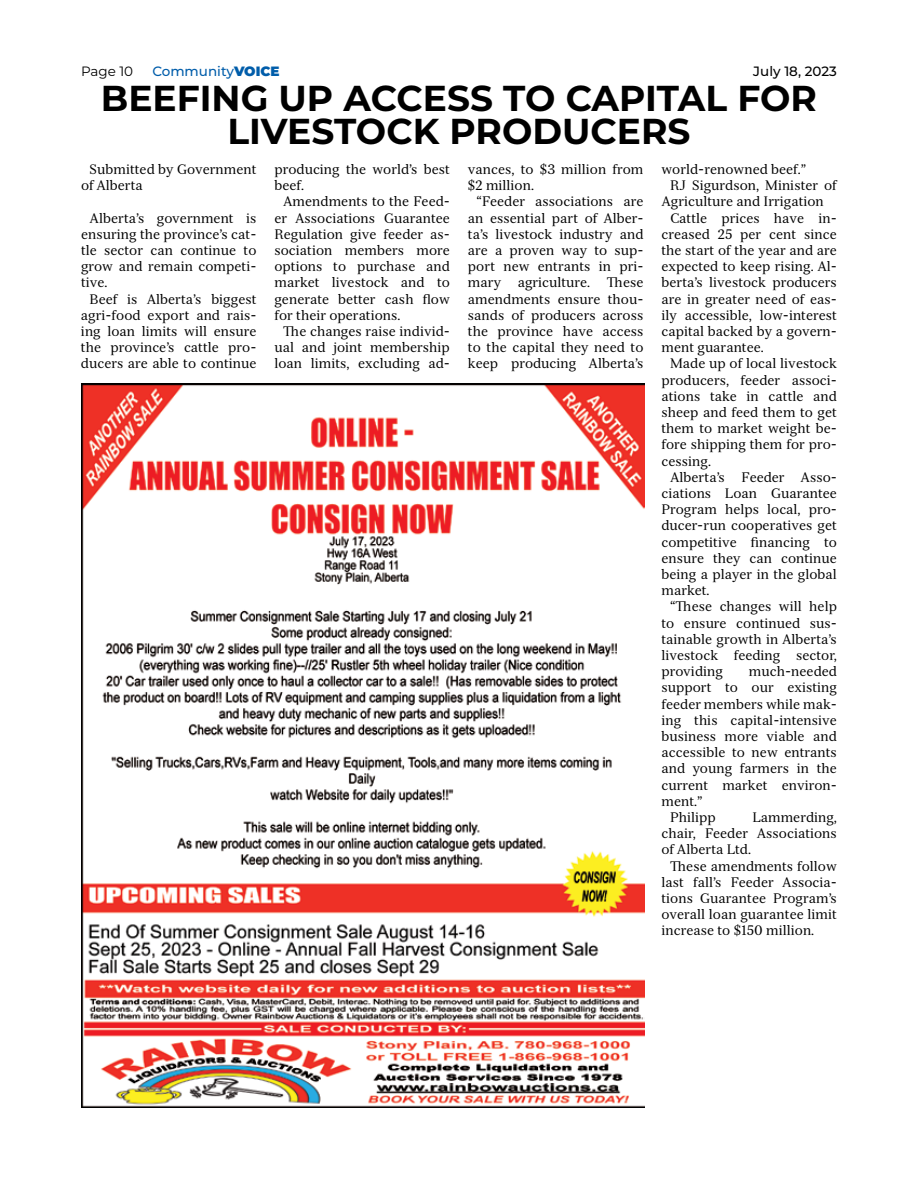
<style>
.page{position:relative;width:918px;height:1188px;background:#fff}
.page>*{position:absolute;margin:0;border:0;box-sizing:border-box;transform-origin:0 0}
.t1{font:700 36px/33px "Montserrat";color:#000}
.t2{font:13.5px/16.2px "Serif 12 Beta";color:#000;text-align:justify}
.t3{font:500 13.5px "Montserrat";color:#005daa}
.t4{font:500 13.5px "Montserrat";color:#000}
.t5{font:13.5px "Montserrat";color:#000}
.s1{font-weight:900}
</style>
<div class="page">
<img style="left:81px;top:383px;width:564px;height:724px">
<p class="t5" style="left:81px;top:62px;width:54px">Page 10</p>
<p class="t3" style="left:152px;top:62px;width:129px">Community<span class="s1">VOICE</span></p>
<p class="t4" style="left:753px;top:62px;width:85px">July 18, 2023</p>
<h1 class="t1" style="left:101px;top:80px;width:270px">BEEFI NG UP ACC</h1>
<h1 class="t1" style="left:228px;top:80px;width:591px;text-indent:195px">ESS TO CAPITAL FOR<br>LIVESTOCK PRODUCERS</h1>
<p class="t2" style="left:81px;top:161px;width:177px;text-indent:9px">Submitted by Government of Alberta</p>
<p class="t2" style="left:81px;top:210px;width:177px;text-indent:9px">Alberta’s government is ensuring the province’s cat&shy;tle sector can continue to grow and remain competi&shy;tive.</p>
<p class="t2" style="left:81px;top:291px;width:177px;text-indent:9px">Beef is Alberta’s biggest agri-food export and rais&shy;ing loan limits will ensure the province’s cattle pro&shy;ducers are able to continue</p>
<p class="t2" style="left:468px;top:161px;width:177px">vances, to $3 million from $2 million.</p>
<p class="t2" style="left:468px;top:194px;width:177px;text-indent:9px">“Feeder associations are an essential part of Alber&shy;ta’s livestock industry and are a proven way to sup&shy;port new entrants in pri&shy;mary agriculture. These amendments ensure thou&shy;sands of producers across the province have access to the capital they need to keep producing Alberta’s</p>
<p class="t2" style="left:661px;top:161px;width:146px">world-renowned beef.”</p>
<p class="t2" style="left:670px;top:177px;width:168px">RJ Sigurdson, Minister of</p>
<p class="t2" style="left:661px;top:194px;width:164px">Agriculture and Irrigation</p>
<p class="t2" style="left:670px;top:210px;width:168px">Cattle prices have in-</p>
<p class="t2" style="left:661px;top:226px;width:177px">creased 25 per cent since</p>
<p class="t2" style="left:661px;top:242px;width:177px">the start of the year and are</p>
<p class="t2" style="left:661px;top:258px;width:177px">expected to keep rising. Al-</p>
<p class="t2" style="left:661px;top:275px;width:177px">berta’s livestock producers</p>
<p class="t2" style="left:661px;top:291px;width:177px">are in greater need of eas-</p>
<p class="t2" style="left:661px;top:307px;width:177px">ily accessible, low-interest</p>
<p class="t2" style="left:661px;top:323px;width:177px">capital backed by a govern-</p>
<p class="t2" style="left:661px;top:339px;width:104px">ment guarantee.</p>
<p class="t2" style="left:670px;top:356px;width:168px">Made up of local livestock</p>
<p class="t2" style="left:661px;top:372px;width:177px">producers, feeder associ-</p>
<p class="t2" style="left:661px;top:388px;width:177px">ations take in cattle and</p>
<p class="t2" style="left:661px;top:404px;width:177px">sheep and feed them to get</p>
<p class="t2" style="left:661px;top:420px;width:177px">them to market weight be-</p>
<p class="t2" style="left:661px;top:437px;width:177px">fore shipping them for pro-</p>
<p class="t2" style="left:661px;top:453px;width:51px">cessing.</p>
<p class="t2" style="left:670px;top:469px;width:168px">Alberta’s Feeder Asso-</p>
<p class="t2" style="left:661px;top:485px;width:177px">ciations Loan Guarantee</p>
<p class="t2" style="left:661px;top:501px;width:177px">Program helps local, pro-</p>
<p class="t2" style="left:661px;top:518px;width:177px">ducer-run cooperatives get</p>
<p class="t2" style="left:661px;top:534px;width:177px">competitive financing to</p>
<p class="t2" style="left:661px;top:550px;width:177px">ensure they can continue</p>
<p class="t2" style="left:661px;top:566px;width:177px">being a player in the global</p>
<p class="t2" style="left:661px;top:582px;width:50px">market.</p>
<p class="t2" style="left:670px;top:599px;width:168px">“These changes will help</p>
<p class="t2" style="left:661px;top:615px;width:177px">to ensure continued sus-</p>
<p class="t2" style="left:661px;top:631px;width:177px">tainable growth in Alberta’s</p>
<p class="t2" style="left:661px;top:647px;width:177px">livestock feeding sector,</p>
<p class="t2" style="left:661px;top:663px;width:63px">providing</p>
<p class="t2" style="left:749px;top:663px;width:89px">much-needed</p>
<p class="t2" style="left:661px;top:680px;width:177px">support to our existing</p>
<p class="t2" style="left:661px;top:696px;width:177px">feeder members while mak-</p>
<p class="t2" style="left:661px;top:712px;width:177px">ing this capital-intensive</p>
<p class="t2" style="left:661px;top:728px;width:177px">business more viable and</p>
<p class="t2" style="left:661px;top:744px;width:177px">accessible to new entrants</p>
<p class="t2" style="left:661px;top:761px;width:177px">and young farmers in the</p>
<p class="t2" style="left:661px;top:777px;width:177px">current market environ-</p>
<p class="t2" style="left:661px;top:793px;width:43px">ment.”</p>
<p class="t2" style="left:670px;top:809px;width:47px">Philipp</p>
<p class="t2" style="left:274px;top:161px;width:177px">producing the world’s best beef.</p>
<p class="t2" style="left:274px;top:194px;width:177px;text-indent:9px">Amendments to the Feed&shy;er Associations Guarantee Regulation give feeder as&shy;sociation members more options to purchase and market livestock and to generate better cash flow for their operations.</p>
<p class="t2" style="left:274px;top:323px;width:177px;text-indent:9px">The changes raise individ&shy;ual and joint membership loan limits, excluding ad-</p>
<p class="t2" style="left:661px;top:809px;width:177px;text-indent:91px">Lammerding, chair, Feeder Associations of Alberta Ltd.</p>
<p class="t2" style="left:661px;top:858px;width:177px;text-indent:9px">These amendments follow last fall’s Feeder Associa&shy;tions Guarantee Program’s overall loan guarantee limit increase to $150 million.</p>
</div>
